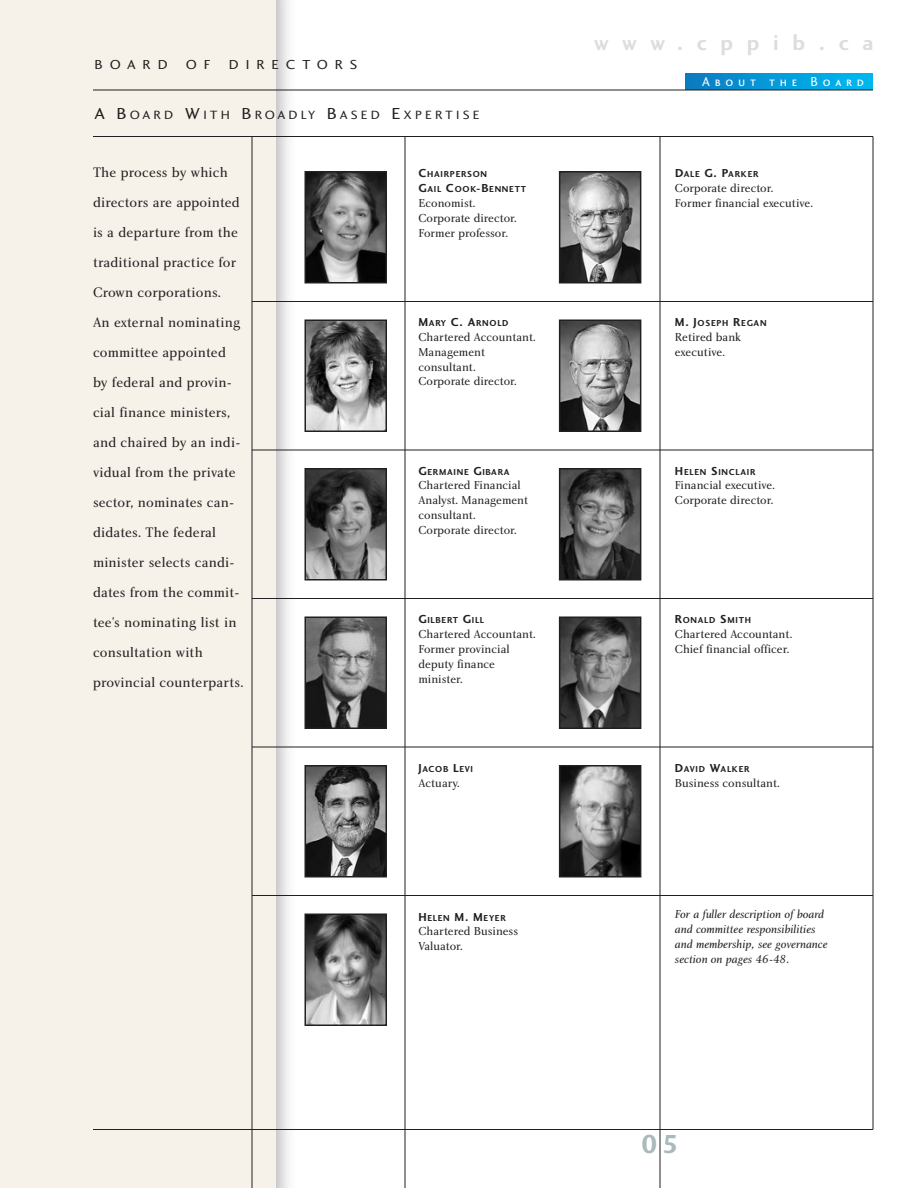
<style>
.page{position:relative;width:918px;height:1188px;background:#fff}
.page>*{position:absolute;margin:0;border:0;box-sizing:border-box;transform-origin:0 0}
.t1{font:27px "Charlotte Sans Bold Plain";color:#a9b9bc}
.t2{font:22.5px "Charlotte Sans Bold Plain";letter-spacing:.605em;color:#dcdddf}
.t3{font:14.25px/30px "Charlotte Book Plain";letter-spacing:.01em;color:#231f20}
.t4{font:13.5px "Charlotte Sans Small Caps Plain";letter-spacing:.47em;color:#231f20;scale:1.1 1}
.t5{font:13.5px "Charlotte Sans Small Caps Plain";letter-spacing:.35em;color:#fff}
.t6{font:12.3px "Charlotte Sans Small Caps Plain";letter-spacing:.235em;color:#231f20;scale:1.1 1}
.t7{font:12px/14.9px "Charlotte Book Plain";color:#231f20}
.t8{font:12px/14.9px "Charlotte Book Italic Plain";color:#231f20}
.t9{font:9px/15px "Charlotte Sans Bold Plain";letter-spacing:.08em;color:#231f20}
.s1{font-size:16.5px}
.s2{font-size:12px}
</style>
<div class="page">
<img style="left:276px;top:0;width:151px;height:1188px">
<div style="left:0;top:0;width:276px;height:1188px;background:#f6f1e9"></div>
<hr style="left:252px;top:301px;width:621px;height:1px;background:#231f20">
<hr style="left:252px;top:450px;width:621px;height:1px;background:#231f20">
<hr style="left:873px;top:136px;width:1px;height:994px;background:#231f20">
<hr style="left:252px;top:136px;width:1px;height:1052px;background:#231f20">
<hr style="left:405px;top:136px;width:1px;height:1052px;background:#231f20">
<hr style="left:660px;top:136px;width:1px;height:1052px;background:#231f20">
<img style="left:686px;top:74px;width:187px;height:16px">
<hr style="left:93px;top:136px;width:780px;height:1px;background:#231f20">
<hr style="left:93px;top:1129px;width:780px;height:1px;background:#231f20">
<hr style="left:93px;top:90px;width:780px;height:1px;background:#231f20">
<img style="left:307px;top:174px;width:77px;height:107px">
<div style="left:304px;top:171px;width:83px;height:113px;border:2px solid #231f20"></div>
<img style="left:307px;top:323px;width:77px;height:106px">
<div style="left:304px;top:320px;width:83px;height:112px;border:2px solid #231f20"></div>
<hr style="left:252px;top:598px;width:621px;height:1px;background:#231f20">
<img style="left:307px;top:471px;width:77px;height:106px">
<div style="left:304px;top:468px;width:83px;height:112px;border:2px solid #231f20"></div>
<hr style="left:252px;top:747px;width:621px;height:1px;background:#231f20">
<img style="left:307px;top:619px;width:77px;height:107px">
<div style="left:304px;top:616px;width:83px;height:113px;border:2px solid #231f20"></div>
<hr style="left:252px;top:895px;width:621px;height:1px;background:#231f20">
<img style="left:307px;top:768px;width:77px;height:107px">
<div style="left:304px;top:765px;width:83px;height:113px;border:2px solid #231f20"></div>
<img style="left:307px;top:917px;width:77px;height:106px">
<div style="left:304px;top:914px;width:83px;height:112px;border:2px solid #231f20"></div>
<img style="left:562px;top:174px;width:76px;height:107px">
<div style="left:559px;top:171px;width:82px;height:113px;border:2px solid #231f20"></div>
<img style="left:562px;top:323px;width:76px;height:106px">
<div style="left:559px;top:320px;width:82px;height:112px;border:2px solid #231f20"></div>
<img style="left:562px;top:471px;width:76px;height:106px">
<div style="left:559px;top:468px;width:82px;height:112px;border:2px solid #231f20"></div>
<img style="left:562px;top:619px;width:76px;height:107px">
<div style="left:559px;top:616px;width:82px;height:113px;border:2px solid #231f20"></div>
<img style="left:562px;top:768px;width:76px;height:107px">
<div style="left:559px;top:765px;width:82px;height:113px;border:2px solid #231f20"></div>
<p class="t4" style="left:94px;top:57px;width:68px">BOARD</p>
<p class="t4" style="left:186px;top:57px;width:24px">O F</p>
<p class="t4" style="left:229px;top:57px;width:118px">DIRECTORS</p>
<p class="t6" style="left:94px;top:108px;width:352px"><span class="s1">A B</span>OARD <span class="s1">W</span>ITH <span class="s1">B</span>ROADLY <span class="s1">B</span>ASED <span class="s1">E</span>XPERTISE</p>
<p class="t3" style="left:93px;top:158px;width:152px">The process by which directors are appointed is a departure from the traditional practice for<br>Crown corporations.<br>An external nominating committee appointed by federal and provin&shy;cial finance ministers, and chaired by an indi&shy;vidual from the private sector, nominates can&shy;didates. The federal minister selects candi&shy;dates from the commit&shy;tee’s nominating list in consultation with provincial counterparts.</p>
<p class="t9" style="left:418px;top:167px;width:109px"><span class="s2">C</span>HAIRPERSON<br><span class="s2">G</span>AIL <span class="s2">C</span>OOK<span class="s2">-B</span>ENNETT</p>
<p class="t7" style="left:418px;top:197px;width:100px">Economist.<br>Corporate director.<br>Former professor.</p>
<p class="t9" style="left:418px;top:316px;width:92px"><span class="s2">M</span>ARY <span class="s2">C. A</span>RNOLD</p>
<p class="t7" style="left:418px;top:330px;width:119px">Chartered Accountant.<br>Management consultant.<br>Corporate director.</p>
<p class="t9" style="left:418px;top:465px;width:93px"><span class="s2">G</span>ERMAINE <span class="s2">G</span>IBARA</p>
<p class="t7" style="left:418px;top:479px;width:111px">Chartered Financial<br>Analyst. Management consultant.<br>Corporate director.</p>
<p class="t9" style="left:418px;top:614px;width:67px"><span class="s2">G</span>ILBERT <span class="s2">G</span>ILL</p>
<p class="t7" style="left:418px;top:628px;width:119px">Chartered Accountant.<br>Former provincial deputy finance minister.</p>
<p class="t9" style="left:418px;top:762px;width:56px"><span class="s2">J</span>ACOB <span class="s2">L</span>EVI</p>
<p class="t7" style="left:418px;top:776px;width:43px">Actuary.</p>
<p class="t9" style="left:418px;top:911px;width:89px"><span class="s2">H</span>ELEN <span class="s2">M. M</span>EYER</p>
<p class="t7" style="left:418px;top:925px;width:101px">Chartered Business<br>Valuator.</p>
<h2 class="t2" style="left:594px;top:34px;width:281px">www.cppib.ca</h2>
<p class="t5" style="left:702px;top:74px;width:163px">About the Board</p>
<p class="t9" style="left:675px;top:167px;width:85px"><span class="s2">D</span>ALE <span class="s2">G. P</span>ARKER</p>
<p class="t7" style="left:675px;top:182px;width:140px">Corporate director.<br>Former financial executive.</p>
<p class="t9" style="left:675px;top:316px;width:93px"><span class="s2">M. J</span>OSEPH <span class="s2">R</span>EGAN</p>
<p class="t7" style="left:675px;top:330px;width:68px">Retired bank executive.</p>
<p class="t9" style="left:675px;top:465px;width:82px"><span class="s2">H</span>ELEN <span class="s2">S</span>INCLAIR</p>
<p class="t7" style="left:675px;top:479px;width:102px">Financial executive.<br>Corporate director.</p>
<p class="t9" style="left:675px;top:614px;width:78px"><span class="s2">R</span>ONALD <span class="s2">S</span>MITH</p>
<p class="t7" style="left:675px;top:628px;width:119px">Chartered Accountant.<br>Chief financial officer.</p>
<p class="t9" style="left:675px;top:762px;width:76px"><span class="s2">D</span>AVID <span class="s2">W</span>ALKER</p>
<p class="t7" style="left:675px;top:776px;width:106px">Business consultant.</p>
<p class="t8" style="left:675px;top:908px;width:154px">For a fuller description of board and committee responsibilities and membership, see governance section on pages 46-48.</p>
<h1 class="t1" style="left:641px;top:1135px;width:39px">05</h1>
</div>
